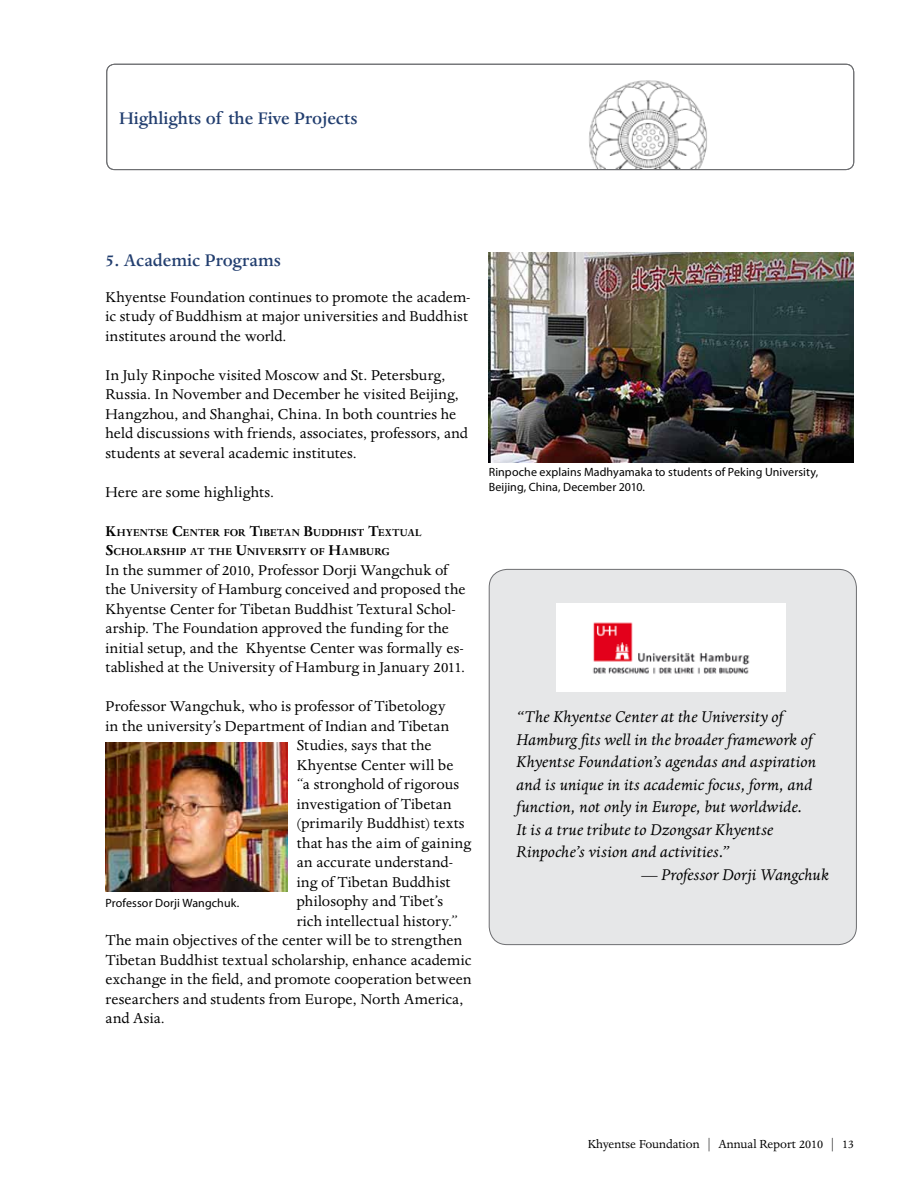
<style>
.page{position:relative;width:918px;height:1188px;background:#fff}
.page>*{position:absolute;margin:0;border:0;box-sizing:border-box;transform-origin:0 0}
.t1{font:500 19.5px "Dante";color:#223e6f}
.t2{font:italic 18px/22.5px "Dante";letter-spacing:.005em;color:#000}
.t3{font:16.5px/19.5px "Dante";letter-spacing:.005em;color:#000}
.t4{font:13.5px "Dante";color:#000}
.t5{font:12px/15px "Myriad Pro";letter-spacing:.01em;color:#000}
.t6{font:700 11.55px/19.5px "Dante";letter-spacing:.02em;color:#000}
.s1{font-size:16.5px}
.s2{font-style:normal}
</style>
<div class="page">
<div style="left:106px;top:64px;width:748px;height:106px;border:1px solid #6d6e71;border-radius:8px"></div>
<img style="left:589px;top:80px;width:118px;height:88px">
<div style="left:489px;top:569px;width:367px;height:376px;background:#e6e7e8;border-radius:18px"></div>
<div style="left:489px;top:569px;width:368px;height:376px;border:1px solid #6d6e71;border-radius:18px"></div>
<img style="left:556px;top:603px;width:230px;height:89px">
<img style="left:489px;top:252px;width:364px;height:211px">
<img style="left:106px;top:743px;width:182px;height:148px">
<p class="t1" style="left:119px;top:108px;width:240px">Highlights of the Five Projects</p>
<p class="t1" style="left:106px;top:250px;width:177px">5. Academic Programs</p>
<p class="t3" style="left:106px;top:288px;width:367px">Khyentse Foundation continues to promote the academ&shy;ic study of Buddhism at major universities and Buddhist institutes around the world.</p>
<p class="t3" style="left:106px;top:366px;width:364px">In July Rinpoche visited Moscow and St. Petersburg, Russia. In November and December he visited Beijing, Hangzhou, and Shanghai, China. In both countries he held discussions with friends, associates, professors, and students at several academic institutes.</p>
<p class="t3" style="left:106px;top:483px;width:170px">Here are some highlights.</p>
<p class="t6" style="left:106px;top:523px;width:318px"><span class="s1">K</span>HYENTSE <span class="s1">C</span>ENTER FOR <span class="s1">T</span>IBETAN <span class="s1">B</span>UDDHIST <span class="s1">T</span>EXTUAL<br><span class="s1">S</span>CHOLARSHIP AT THE <span class="s1">U</span>NIVERSITY OF <span class="s1">H</span>AMBURG</p>
<p class="t3" style="left:106px;top:561px;width:362px">In the summer of 2010, Professor Dorji Wangchuk of the University of Hamburg conceived and proposed the Khyentse Center for Tibetan Buddhist Textural Schol&shy;arship. The Foundation approved the funding for the initial setup, and the Khyentse Center was formally es&shy;tablished at the University of Hamburg in January 2011.</p>
<p class="t3" style="left:106px;top:697px;width:342px">Professor Wangchuk, who is professor of Tibetology</p>
<p class="t3" style="left:106px;top:717px;width:345px">in the university’s Department of Indian and Tibetan</p>
<p class="t3" style="left:297px;top:736px;width:137px">Studies, says that the</p>
<p class="t3" style="left:297px;top:756px;width:158px">Khyentse Center will be</p>
<p class="t3" style="left:297px;top:775px;width:164px">“a stronghold of rigorous</p>
<p class="t3" style="left:297px;top:795px;width:156px">investigation of Tibetan</p>
<p class="t3" style="left:297px;top:814px;width:169px">(primarily Buddhist) texts</p>
<p class="t3" style="left:297px;top:834px;width:176px">that has the aim of gaining</p>
<p class="t3" style="left:297px;top:853px;width:158px">an accurate understand-</p>
<p class="t3" style="left:297px;top:873px;width:155px">ing of Tibetan Buddhist</p>
<p class="t3" style="left:297px;top:892px;width:148px">philosophy and Tibet’s</p>
<p class="t3" style="left:297px;top:912px;width:163px">rich intellectual history.”</p>
<p class="t3" style="left:106px;top:931px;width:358px">The main objectives of the center will be to strengthen</p>
<p class="t3" style="left:106px;top:951px;width:367px">Tibetan Buddhist textual scholarship, enhance academic</p>
<p class="t3" style="left:106px;top:970px;width:368px">exchange in the field, and promote cooperation between</p>
<p class="t3" style="left:106px;top:990px;width:359px">researchers and students from Europe, North America,</p>
<p class="t3" style="left:106px;top:1009px;width:61px">and Asia.</p>
<p class="t5" style="left:106px;top:896px;width:135px">Professor Dorji Wangchuk.</p>
<p class="t5" style="left:489px;top:464px;width:331px">Rinpoche explains Madhyamaka to students of Peking University,<br>Beijing, China, December 2010.</p>
<p class="t2" style="left:517px;top:706px;width:301px">“The Khyentse Center at the University of Hamburg fits well in the broader framework of Khyentse Foundation’s agendas and aspiration and is unique in its academic focus, form, and function, not only in Europe, but worldwide.<br>It is a true tribute to Dzongsar Khyentse Rinpoche’s vision and activities.”</p>
<p class="t2" style="left:641px;top:864px;width:189px"><span class="s2">—</span> Professor Dorji Wangchuk</p>
<p class="t4" style="left:588px;top:1137px;width:268px">Khyentse Foundation | Annual Report 2010 | 13</p>
</div>
